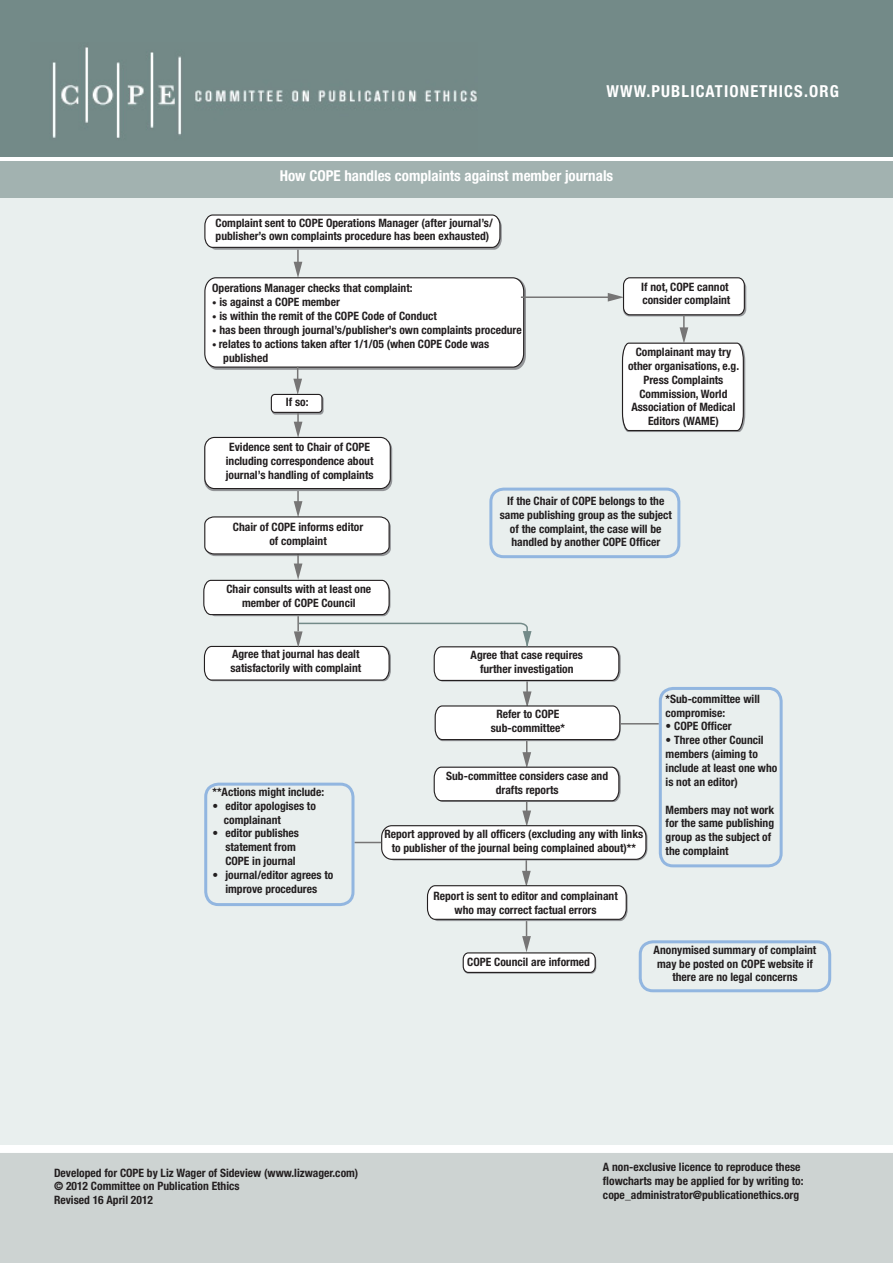
<style>
.page{position:relative;width:893px;height:1263px;background:#fff}
.page>*{position:absolute;margin:0;border:0;box-sizing:border-box;transform-origin:0 0}
.t1{font:700 condensed 16.5px "Helvetica Neue LT Std";letter-spacing:.07em;color:#fff}
.t2{font:700 condensed 15px "Helvetica Neue LT Std";color:#fff}
.t3{font:700 condensed 11.55px/13.8px "Helvetica Neue LT Std";color:#231f20;text-align:center}
.s1{font-size:9px}
</style>
<div class="page">
<div style="left:0;top:187px;width:893px;height:957px;background:#e9efee"></div>
<div style="left:0;top:0;width:893px;height:157px;background:#738a88"></div>
<div style="left:0;top:161px;width:893px;height:37px;background:#a2b2b0"></div>
<div style="left:0;top:1153px;width:893px;height:110px;background:#cdd3d2"></div>
<div style="left:272px;top:396px;width:52px;height:19px;background:#939598;border-radius:4px"></div>
<div style="left:382px;top:826px;width:264px;height:33px;background:#fff;border-radius:11px"></div>
<div style="left:381px;top:825px;width:265px;height:35px;border:1px solid #231f20;border-radius:11px"></div>
<svg style="left:294px;top:413px;width:8px;height:24px"></svg>
<svg style="left:204px;top:214px;width:322px;height:181px"></svg>
<hr style="left:521px;top:296px;width:89px;height:2px;background:#767575">
<hr style="left:621px;top:723px;width:38px;height:1px;background:#767575">
<svg style="left:354px;top:842px;width:27px;height:1px"></svg>
<div style="left:271px;top:394px;width:51px;height:18px;background:#fff;border-radius:4px"></div>
<div style="left:271px;top:394px;width:52px;height:19px;border:1px solid #231f20;border-radius:4px"></div>
<div style="left:205px;top:437px;width:185px;height:52px;background:#fff;border-radius:10px"></div>
<div style="left:204px;top:437px;width:187px;height:52px;border:1px solid #231f20;border-radius:10px"></div>
<div style="left:489px;top:488px;width:191px;height:70px;border:3px solid #92b6e0;border-radius:13px"></div>
<div style="left:659px;top:687px;width:124px;height:180px;border:3px solid #92b6e0;border-radius:13px"></div>
<div style="left:204px;top:783px;width:150px;height:123px;border:3px solid #92b6e0;border-radius:13px"></div>
<img style="left:52px;top:47px;width:425px;height:92px">
<svg style="left:608px;top:277px;width:137px;height:155px"></svg>
<svg style="left:203px;top:489px;width:418px;height:338px"></svg>
<svg style="left:426px;top:860px;width:202px;height:114px"></svg>
<div style="left:639px;top:940px;width:192px;height:52px;border:3px solid #92b6e0;border-radius:13px"></div>
<p class="t1" style="left:606px;top:81px;width:234px">WWW.PUBLICATIONETHICS.ORG</p>
<p class="t2" style="left:280px;top:167px;width:335px">How COPE handles complaints against member journals</p>
<p class="t3" style="left:216px;top:215px;width:279px;text-align:left">Complaint sent to COPE Operations Manager (after journal’s/ publisher’s own complaints procedure has been exhausted)</p>
<p class="t3" style="left:212px;top:281px;width:202px">Operations Manager checks that complaint:</p>
<p class="t3" style="left:212px;top:295px;width:129px"><span class="s1">•</span> is against a COPE member</p>
<p class="t3" style="left:212px;top:309px;width:226px"><span class="s1">•</span> is within the remit of the COPE Code of Conduct</p>
<p class="t3" style="left:212px;top:323px;width:311px"><span class="s1">•</span> has been through journal’s/publisher’s own complaints procedure</p>
<p class="t3" style="left:212px;top:337px;width:279px"><span class="s1">•</span> relates to actions taken after 1/1/05 (when COPE Code was</p>
<p class="t3" style="left:223px;top:350px;width:46px">published</p>
<p class="t3" style="left:286px;top:395px;width:24px">If so:</p>
<p class="t3" style="left:226px;top:440px;width:149px">Evidence sent to Chair of COPE including correspondence about journal’s handling of complaints</p>
<p class="t3" style="left:641px;top:279px;width:89px">If not, COPE cannot</p>
<p class="t3" style="left:642px;top:293px;width:90px">consider complaint</p>
<p class="t3" style="left:628px;top:345px;width:113px">Complainant may try other organisations, e.g.<br>Press Complaints</p>
<p class="t3" style="left:631px;top:386px;width:106px">Commission, World<br>Association of Medical<br>Editors (WAME)</p>
<p class="t3" style="left:233px;top:520px;width:132px">Chair of COPE informs editor of complaint</p>
<p class="t3" style="left:226px;top:582px;width:146px">Chair consults with at least one member of COPE Council</p>
<p class="t3" style="left:500px;top:494px;width:174px">If the Chair of COPE belongs to the same publishing group as the subject of the complaint, the case will be handled by another COPE Officer</p>
<p class="t3" style="left:230px;top:647px;width:132px;text-align:left">Agree that journal has dealt satisfactorily with complaint</p>
<p class="t3" style="left:471px;top:647px;width:114px">Agree that case requires further investigation</p>
<p class="t3" style="left:213px;top:785px;width:113px">**Actions might include:</p>
<p class="t3" style="left:224px;top:798px;width:94px;text-align:left;text-indent:-11px">• editor apologises to complainant</p>
<p class="t3" style="left:213px;top:826px;width:88px">• editor publishes</p>
<p class="t3" style="left:225px;top:840px;width:72px">statement from</p>
<p class="t3" style="left:225px;top:854px;width:72px">COPE in journal</p>
<p class="t3" style="left:213px;top:868px;width:122px">• journal/editor agrees to improve procedures</p>
<p class="t3" style="left:496px;top:707px;width:65px">Refer to COPE</p>
<p class="t3" style="left:491px;top:721px;width:76px">sub-committee*</p>
<p class="t3" style="left:446px;top:769px;width:163px">Sub-committee considers case and drafts reports</p>
<p class="t3" style="left:384px;top:827px;width:260px">Report approved by all officers (excluding any with links to publisher of the journal being complained about)**</p>
<p class="t3" style="left:433px;top:889px;width:186px">Report is sent to editor and complainant who may correct factual errors</p>
<p class="t3" style="left:666px;top:691px;width:96px;text-align:left">*Sub-committee will compromise:</p>
<p class="t3" style="left:666px;top:719px;width:68px">• COPE Officer</p>
<p class="t3" style="left:666px;top:733px;width:113px;text-align:left">• Three other Council members (aiming to include at least one who is not an editor)</p>
<p class="t3" style="left:666px;top:802px;width:110px;text-align:left">Members may not work for the same publishing group as the subject of the complaint</p>
<p class="t3" style="left:467px;top:955px;width:124px">COPE Council are informed</p>
<p class="t3" style="left:654px;top:942px;width:164px">Anonymised summary of complaint may be posted on COPE website if there are no legal concerns</p>
<p class="t3" style="left:54px;top:1165px;width:306px">Developed for COPE by Liz Wager of Sideview (www.lizwager.com)</p>
<p class="t3" style="left:54px;top:1179px;width:187px">© 2012 Committee on Publication Ethics</p>
<p class="t3" style="left:54px;top:1193px;width:101px">Revised 16 April 2012</p>
<p class="t3" style="left:603px;top:1160px;width:202px;text-align:left">A non-exclusive licence to reproduce these flowcharts may be applied for by writing to:</p>
<p class="t3" style="left:603px;top:1188px;width:198px">cope_administrator@publicationethics.org</p>
</div>
